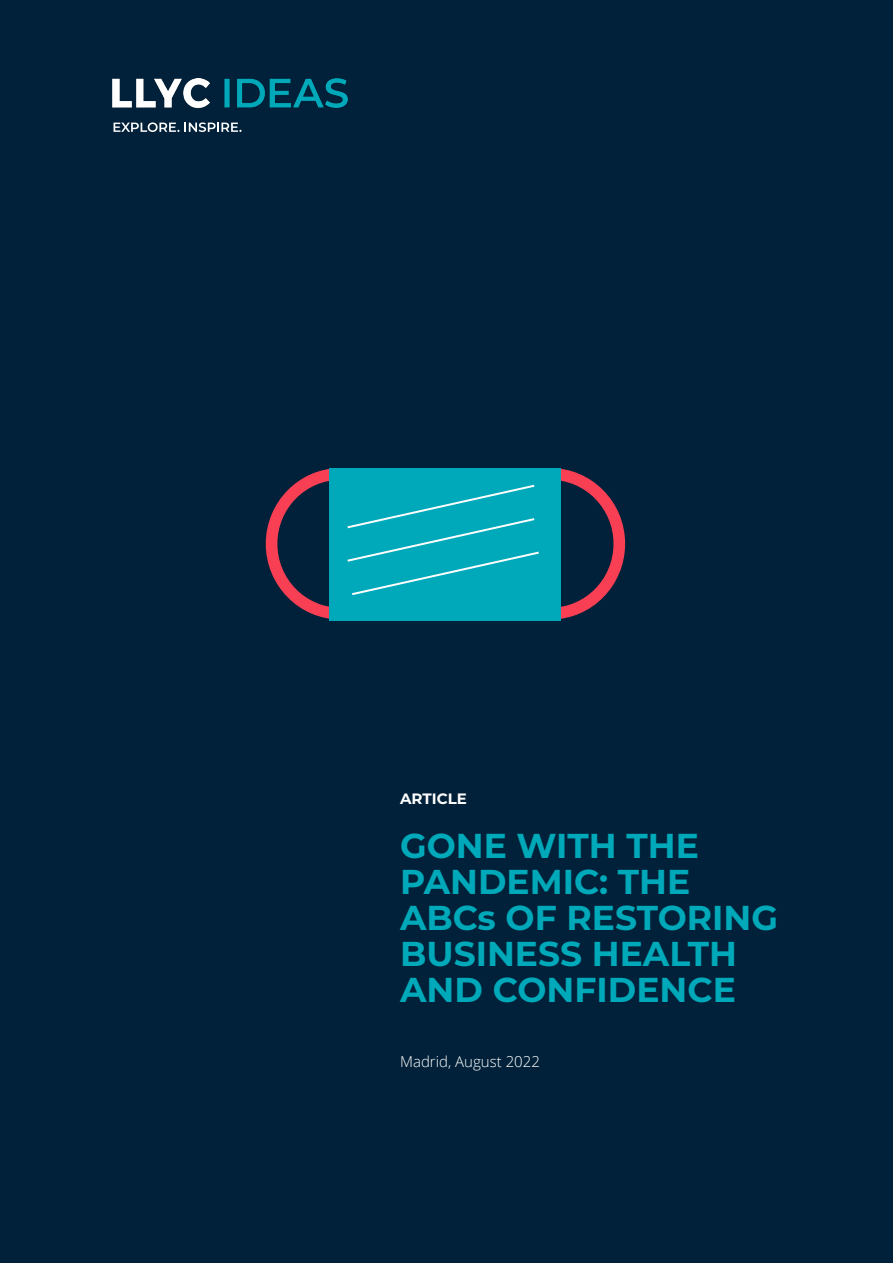
<style>
.page{position:relative;width:893px;height:1263px;background:#002139}
.page>*{position:absolute;margin:0;border:0;box-sizing:border-box;transform-origin:0 0}
.t1{font:700 34.5px/36px "Montserrat";color:#00a9b9}
.t2{font:300 15px "Open Sans";color:#fff}
.t3{font:700 15px "Montserrat";color:#fff}
</style>
<div class="page">
<svg style="left:266px;top:468px;width:359px;height:151px"></svg>
<img style="left:112px;top:79px;width:235px;height:30px">
<svg style="left:114px;top:122px;width:128px;height:10px"></svg>
<p class="t3" style="left:400px;top:788px;width:68px">ARTICLE</p>
<p class="t1" style="left:400px;top:826px;width:379px">GONE WITH THE<br>PANDEMIC: THE<br>ABCs OF RESTORING<br>BUSINESS HEALTH<br>AND CONFIDENCE</p>
<p class="t2" style="left:400px;top:1052px;width:141px">Madrid, August 2022</p>
</div>
